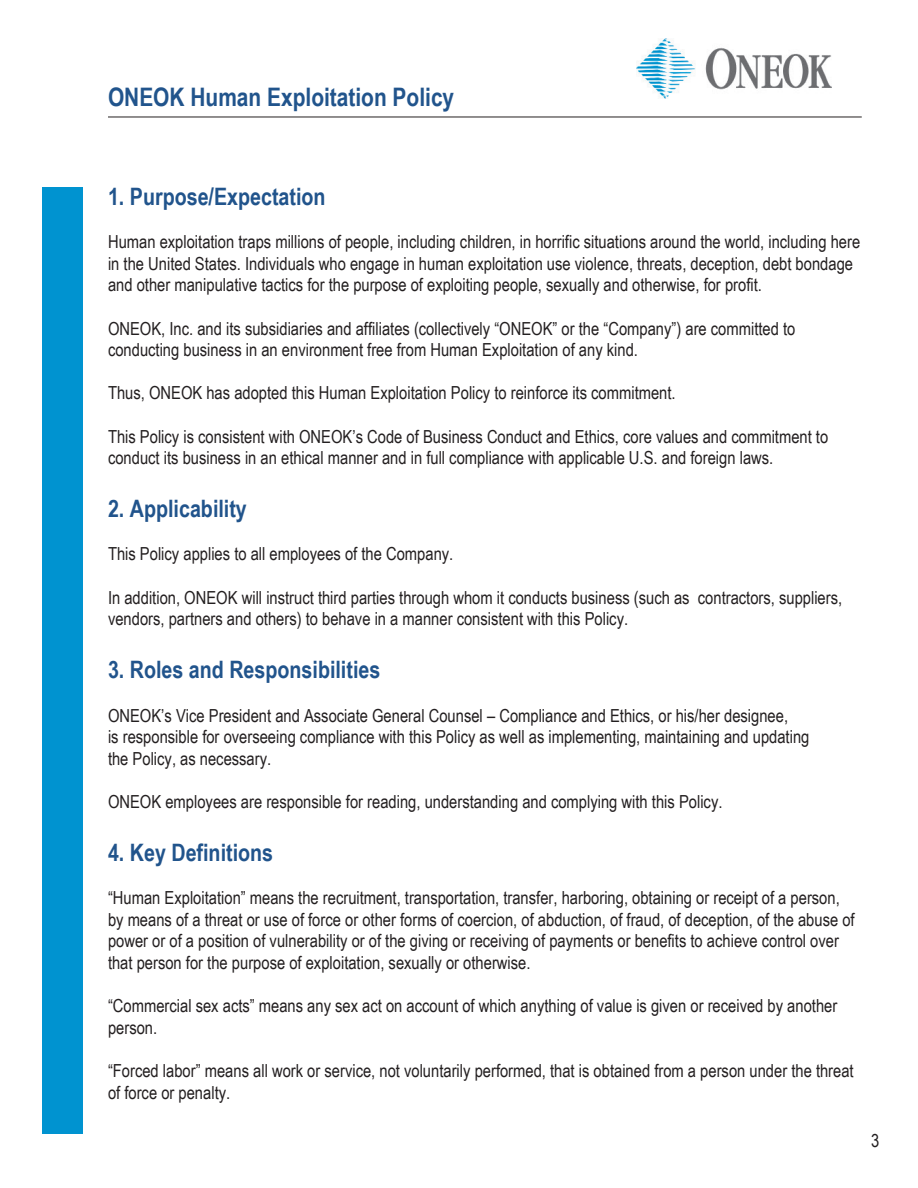
<style>
.page{position:relative;width:918px;height:1188px;background:#fff}
.page>*{position:absolute;margin:0;border:0;box-sizing:border-box;transform-origin:0 0}
.ONEOK_Header{font:700 25.5px "Arial Narrow";color:#21548c}
.ONEOK_Header-2{font:700 24px "Arial Narrow";color:#21548c}
.ONEOK_Header-3{font:18px/21.6px "Arial Narrow";color:#231f20}
</style>
<div class="page">
<hr style="left:108px;top:117px;width:754px;height:1px;background:#231f20">
<img style="left:637px;top:39px;width:195px;height:59px">
<div style="left:42px;top:187px;width:41px;height:947px;background:#0093d0"></div>
<p class="ONEOK_Header" style="left:108px;top:77px;width:348px">ONEOK Human Exploitation Policy</p>
<p class="ONEOK_Header-2" style="left:108px;top:178px;width:219px">1. Purpose/Expectation</p>
<p class="ONEOK_Header-3" style="left:108px;top:230px;width:754px">Human exploitation traps millions of people, including children, in horrific situations around the world, including here in the United States. Individuals who engage in human exploitation use violence, threats, deception, debt bondage and other manipulative tactics for the purpose of exploiting people, sexually and otherwise, for profit.</p>
<p class="ONEOK_Header-3" style="left:108px;top:317px;width:689px">ONEOK, Inc. and its subsidiaries and affiliates (collectively “ONEOK” or the “Company”) are committed to conducting business in an environment free from Human Exploitation of any kind.</p>
<p class="ONEOK_Header-3" style="left:108px;top:382px;width:569px">Thus, ONEOK has adopted this Human Exploitation Policy to reinforce its commitment.</p>
<p class="ONEOK_Header-3" style="left:108px;top:425px;width:722px">This Policy is consistent with ONEOK’s Code of Business Conduct and Ethics, core values and commitment to conduct its business in an ethical manner and in full compliance with applicable U.S. and foreign laws.</p>
<p class="ONEOK_Header-2" style="left:108px;top:491px;width:140px">2. Applicability</p>
<p class="ONEOK_Header-3" style="left:108px;top:543px;width:347px">This Policy applies to all employees of the Company.</p>
<p class="ONEOK_Header-3" style="left:108px;top:586px;width:736px">In addition, ONEOK will instruct third parties through whom it conducts business (such as contractors, suppliers, vendors, partners and others) to behave in a manner consistent with this Policy.</p>
<p class="ONEOK_Header-2" style="left:108px;top:652px;width:274px">3. Roles and Responsibilities</p>
<p class="ONEOK_Header-3" style="left:108px;top:704px;width:703px">ONEOK’s Vice President and Associate General Counsel – Compliance and Ethics, or his/her designee,<br>is responsible for overseeing compliance with this Policy as well as implementing, maintaining and updating the Policy, as necessary.</p>
<p class="ONEOK_Header-3" style="left:108px;top:790px;width:616px">ONEOK employees are responsible for reading, understanding and complying with this Policy.</p>
<p class="ONEOK_Header-2" style="left:108px;top:834px;width:167px">4. Key Definitions</p>
<p class="ONEOK_Header-3" style="left:108px;top:886px;width:748px">“Human Exploitation” means the recruitment, transportation, transfer, harboring, obtaining or receipt of a person, by means of a threat or use of force or other forms of coercion, of abduction, of fraud, of deception, of the abuse of power or of a position of vulnerability or of the giving or receiving of payments or benefits to achieve control over that person for the purpose of exploitation, sexually or otherwise.</p>
<p class="ONEOK_Header-3" style="left:108px;top:994px;width:731px">“Commercial sex acts” means any sex act on account of which anything of value is given or received by another person.</p>
<p class="ONEOK_Header-3" style="left:108px;top:1059px;width:747px">“Forced labor” means all work or service, not voluntarily performed, that is obtained from a person under the threat of force or penalty.</p>
<p class="ONEOK_Header-3" style="left:871px;top:1129px;width:10px">3</p>
</div>
